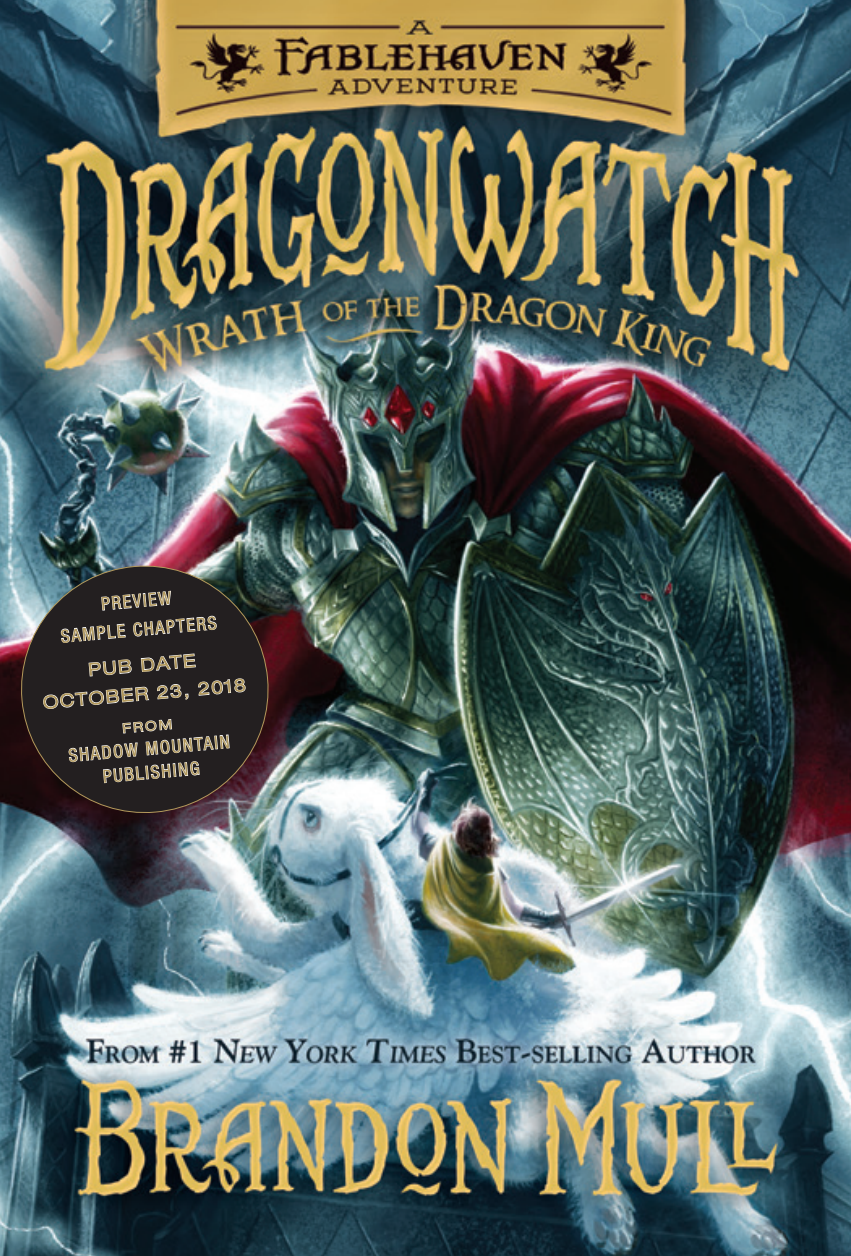
<style>
.page{position:relative;width:851px;height:1256px;background:#fff}
.page>*{position:absolute;margin:0;border:0;box-sizing:border-box;transform-origin:0 0}
.t1{font:condensed 18px/28.6px "Helvetica Neue LT Std";color:#b49a5c;text-align:center}
.t2{font:expanded 18px/28.6px "Helvetica Neue LT Std";color:#b49a5c;text-align:center}
.t3{font:expanded 13.05px "Helvetica Neue LT Std";color:#b49a5c}
</style>
<div class="page">
<img style="left:0;top:0;width:850px;height:1256px">
<img style="left:16px;top:560px;width:257px;height:258px">
<svg style="left:61px;top:587px;width:155px;height:55px"></svg>
<svg style="left:43px;top:653px;width:202px;height:132px"></svg>
<svg style="left:847px;top:0;width:4px;height:3px"></svg>
<p class="t1" style="left:57px;top:593px;width:158px;rotate:-5deg">PREVIEW<br>SAMPLE CHAPTERS</p>
<p class="t2" style="left:39px;top:659px;width:205px;rotate:-5deg">PUB DATE<br>OCTOBER 23, 2018</p>
<p class="t3" style="left:122px;top:720px;width:51px;rotate:-5deg">FROM</p>
<p class="t1" style="left:68px;top:743px;width:163px;line-height:23.8px;rotate:-5deg">SHADOW MOUNTAIN<br>PUBLISHING</p>
</div>
